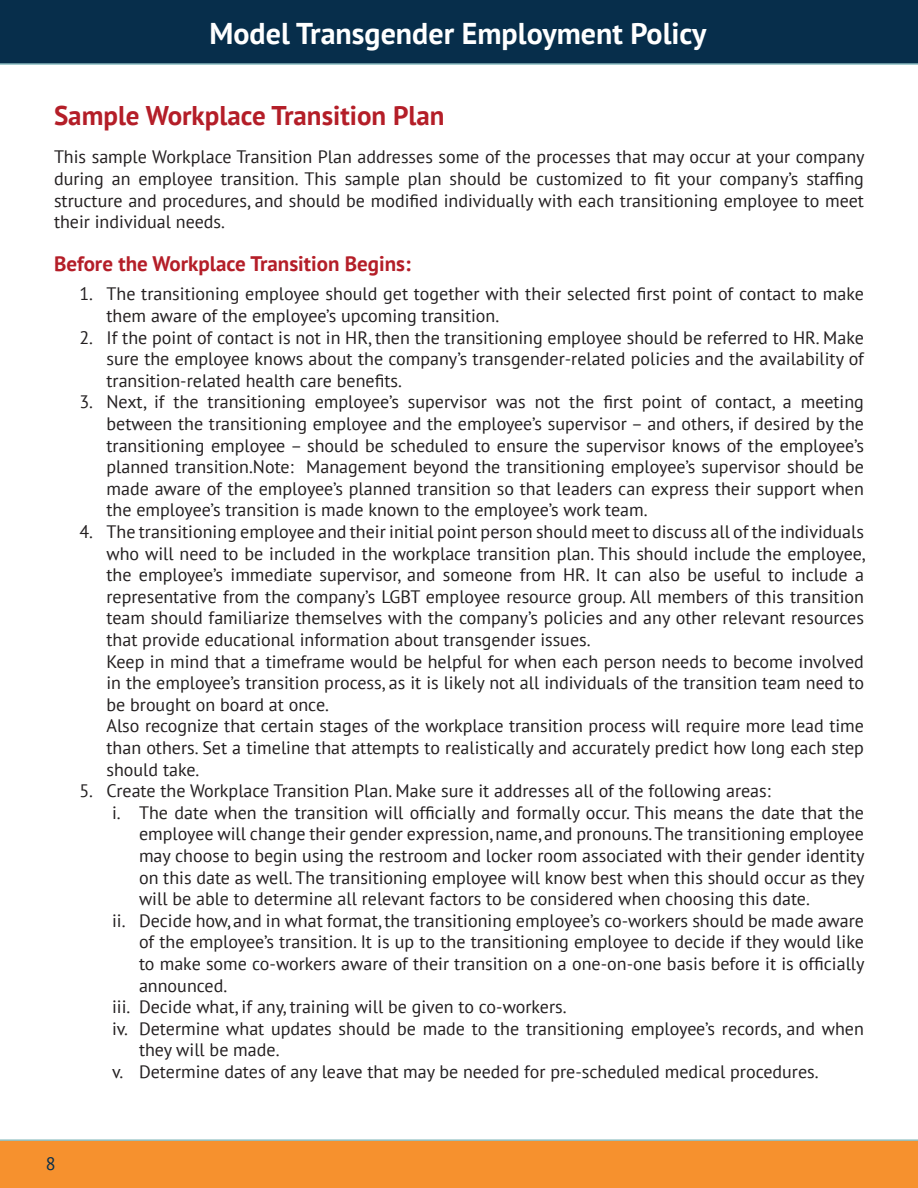
<style>
.page{position:relative;width:918px;height:1188px;background:#fff}
.page>*{position:absolute;margin:0;border:0;box-sizing:border-box;transform-origin:0 0}
.t1{font:700 30px "PT Sans";color:#fff}
.t2{font:700 27px "PT Sans";color:#b41e28}
.t3{font:700 21px "PT Sans";color:#b41e28}
.t4{font:18px/21.6px "PT Sans";color:#231f20;text-align:justify}
.t5{font:18px "PT Sans";color:#072e4b}
</style>
<div class="page">
<div style="left:0;top:0;width:918px;height:65px;background:#072e4b"></div>
<div style="left:0;top:1139px;width:918px;height:49px;background:#f6912e"></div>
<h1 class="t1" style="left:209px;top:14px;width:498px">Model Transgender Employment Policy</h1>
<h2 class="t2" style="left:54px;top:98px;width:392px">Sample Workplace Transition Plan</h2>
<p class="t4" style="left:54px;top:146px;width:812px">This sample Workplace Transition Plan addresses some of the processes that may occur at your company during an employee transition. This sample plan should be customized to fit your company’s staffing structure and procedures, and should be modified individually with each transitioning employee to meet their individual needs.</p>
<p class="t3" style="left:54px;top:250px;width:358px">Before the Workplace Transition Begins:</p>
<p class="t4" style="left:106px;top:283px;width:759px;text-indent:-27px">1. The transitioning employee should get together with their selected first point of contact to make them aware of the employee’s upcoming transition.</p>
<p class="t4" style="left:106px;top:326px;width:759px;text-indent:-27px">2. If the point of contact is not in HR, then the transitioning employee should be referred to HR. Make sure the employee knows about the company’s transgender-related policies and the availability of transition-related health care benefits.</p>
<p class="t4" style="left:106px;top:391px;width:759px;text-indent:-27px">3. Next, if the transitioning employee’s supervisor was not the first point of contact, a meeting between the transitioning employee and the employee’s supervisor – and others, if desired by the transitioning employee – should be scheduled to ensure the supervisor knows of the employee’s planned transition.Note: Management beyond the transitioning employee’s supervisor should be made aware of the employee’s planned transition so that leaders can express their support when the employee’s transition is made known to the employee’s work team.</p>
<p class="t4" style="left:106px;top:521px;width:760px;text-align:left;text-indent:-27px">4. The transitioning employee and their initial point person should meet to discuss all of the individuals who will need to be included in the workplace transition plan. This should include the employee, the employee’s immediate supervisor, and someone from HR. It can also be useful to include a representative from the company’s LGBT employee resource group. All members of this transition team should familiarize themselves with the company’s policies and any other relevant resources that provide educational information about transgender issues.<br>Keep in mind that a timeframe would be helpful for when each person needs to become involved in the employee’s transition process, as it is likely not all individuals of the transition team need to be brought on board at once.<br>Also recognize that certain stages of the workplace transition process will require more lead time than others. Set a timeline that attempts to realistically and accurately predict how long each step should take.</p>
<p class="t4" style="left:79px;top:780px;width:693px">5. Create the Workplace Transition Plan. Make sure it addresses all of the following areas:</p>
<p class="t4" style="left:112px;top:801px;width:753px">i. The date when the transition will officially and formally occur. This means the date that the</p>
<p class="t4" style="left:139px;top:823px;width:726px">employee will change their gender expression, name, and pronouns. The transitioning employee</p>
<p class="t4" style="left:139px;top:845px;width:727px">may choose to begin using the restroom and locker room associated with their gender identity</p>
<p class="t4" style="left:139px;top:866px;width:727px">on this date as well. The transitioning employee will know best when this should occur as they</p>
<p class="t4" style="left:139px;top:888px;width:672px">will be able to determine all relevant factors to be considered when choosing this date.</p>
<p class="t4" style="left:112px;top:909px;width:754px">ii. Decide how, and in what format, the transitioning employee’s co-workers should be made aware</p>
<p class="t4" style="left:139px;top:931px;width:726px">of the employee’s transition. It is up to the transitioning employee to decide if they would like</p>
<p class="t4" style="left:139px;top:953px;width:727px">to make some co-workers aware of their transition on a one-on-one basis before it is officially</p>
<p class="t4" style="left:139px;top:974px;width:90px">announced.</p>
<p class="t4" style="left:112px;top:996px;width:456px">iii. Decide what, if any, training will be given to co-workers.</p>
<p class="t4" style="left:112px;top:1017px;width:753px">iv. Determine what updates should be made to the transitioning employee’s records, and when</p>
<p class="t4" style="left:139px;top:1039px;width:142px">they will be made.</p>
<p class="t4" style="left:112px;top:1061px;width:708px">v. Determine dates of any leave that may be needed for pre-scheduled medical procedures.</p>
<p class="t5" style="left:46px;top:1152px;width:11px">8</p>
</div>
